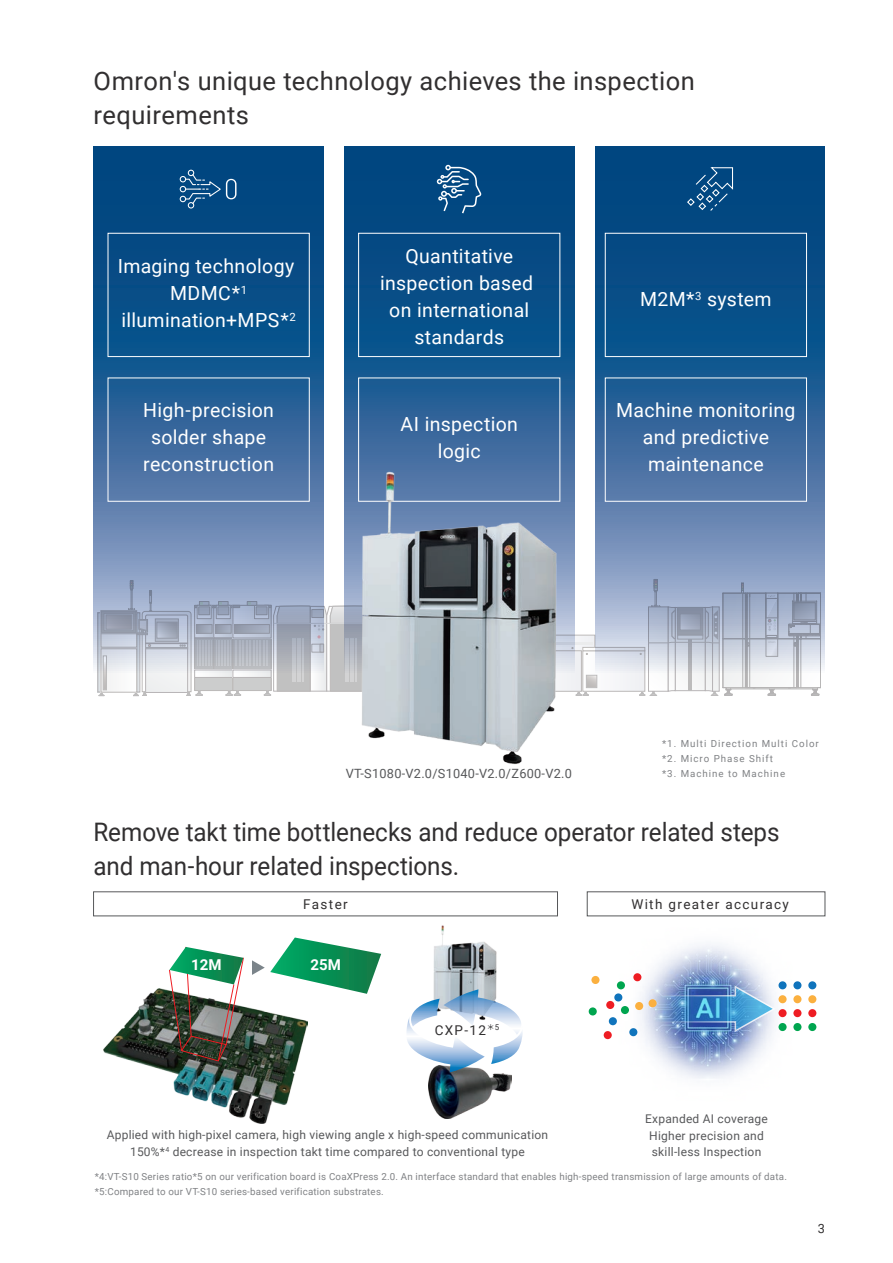
<style>
.page{position:relative;width:893px;height:1263px;background:#fff}
.page>*{position:absolute;margin:0;border:0;box-sizing:border-box;transform-origin:0 0}
.t1{font:25.5px/34.5px "Roboto";letter-spacing:.005em;color:#312f30;scale:.95 1}
.t2{font:25.5px/34.5px "Roboto";letter-spacing:.005em;color:#312f30}
.t3{font:19.5px/27px "Roboto";letter-spacing:.015em;color:#fff;text-align:center}
.t4{font:700 15px "Roboto";color:#fff}
.t5{font:13.5px "Roboto";letter-spacing:.1em;color:#312f30}
.t6{font:12.75px "Roboto";letter-spacing:.02em;color:#57585a}
.t7{font:12.75px "Roboto";color:#312f30}
.t8{font:12px/16.5px "Roboto";letter-spacing:.02em;color:#57585a;text-align:center}
.t9{font:9.75px/15px "Roboto";letter-spacing:.02em;color:#808285}
.t10{font:9.75px/15px "Roboto";letter-spacing:.1em;color:#808285}
</style>
<div class="page">
<svg style="left:94px;top:146px;width:229px;height:550px;background:#2e6498"></svg>
<svg style="left:344px;top:146px;width:230px;height:278px;background:#0d5189"></svg>
<svg style="left:595px;top:146px;width:230px;height:546px;background:#306599"></svg>
<div style="left:108px;top:233px;width:201px;height:124px;border:1px solid #fff"></div>
<div style="left:358px;top:233px;width:202px;height:124px;border:1px solid #fff"></div>
<div style="left:605px;top:233px;width:202px;height:124px;border:1px solid #fff"></div>
<div style="left:605px;top:378px;width:202px;height:123px;border:1px solid #fff"></div>
<svg style="left:550px;top:635px;width:45px;height:16px"></svg>
<svg style="left:586px;top:653px;width:53px;height:36px"></svg>
<svg style="left:639px;top:579px;width:183px;height:117px"></svg>
<svg style="left:579px;top:675px;width:18px;height:21px"></svg>
<hr style="left:553px;top:642px;width:39px;height:3px;background:#bdc0c4">
<svg style="left:241px;top:640px;width:23px;height:28px"></svg>
<hr style="left:242px;top:641px;width:2px;height:25px;background:#6c6d70">
<hr style="left:246px;top:641px;width:2px;height:25px;background:#6c6d70">
<hr style="left:249px;top:641px;width:2px;height:25px;background:#6c6d70">
<svg style="left:253px;top:641px;width:1px;height:25px"></svg>
<hr style="left:256px;top:641px;width:2px;height:25px;background:#6c6d70">
<hr style="left:259px;top:641px;width:2px;height:25px;background:#6c6d70">
<hr style="left:263px;top:641px;width:2px;height:25px;background:#6c6d70">
<svg style="left:241px;top:607px;width:23px;height:29px"></svg>
<div style="left:235px;top:624px;width:34px;height:9px;background:#9da5b7"></div>
<svg style="left:255px;top:605px;width:14px;height:14px"></svg>
<div style="left:256px;top:607px;width:11px;height:8px;background:#94a0b8"></div>
<div style="left:233px;top:677px;width:38px;height:13px;background:#cccdcd"></div>
<div style="left:233px;top:670px;width:38px;height:7px;background:#f3f4f4"></div>
<svg style="left:264px;top:579px;width:75px;height:117px"></svg>
<svg style="left:99px;top:579px;width:142px;height:118px;background:#b9c1d0"></svg>
<div style="left:188px;top:202px;width:6px;height:7px;border:1px solid #fff;border-radius:50%"></div>
<svg style="left:180px;top:170px;width:56px;height:35px;background:#246092"></svg>
<svg style="left:686px;top:166px;width:48px;height:46px;background:#1d5b8e"></svg>
<svg style="left:437px;top:165px;width:44px;height:48px;background:#326a99"></svg>
<img style="left:428px;top:1072px;width:84px;height:47px">
<img style="left:426px;top:916px;width:77px;height:73px">
<img style="left:103px;top:988px;width:205px;height:135px">
<div style="left:93px;top:891px;width:465px;height:25px;border:1px solid #57585a"></div>
<div style="left:587px;top:891px;width:238px;height:25px;border:1px solid #57585a"></div>
<svg style="left:406px;top:989px;width:117px;height:83px"></svg>
<svg style="left:169px;top:946px;width:75px;height:115px"></svg>
<svg style="left:252px;top:937px;width:129px;height:57px"></svg>
<img style="left:596px;top:914px;width:224px;height:165px">
<img style="left:653px;top:985px;width:123px;height:47px">
<div style="left:614px;top:993px;width:8px;height:8px;background:#1074bc;border-radius:50%"></div>
<div style="left:609px;top:1017px;width:8px;height:8px;background:#1074bc;border-radius:50%"></div>
<div style="left:629px;top:1028px;width:8px;height:8px;background:#1074bc;border-radius:50%"></div>
<div style="left:591px;top:976px;width:8px;height:8px;background:#fbb03f;border-radius:50%"></div>
<div style="left:635px;top:1002px;width:8px;height:8px;background:#fbb03f;border-radius:50%"></div>
<div style="left:649px;top:999px;width:8px;height:8px;background:#fbb03f;border-radius:50%"></div>
<div style="left:633px;top:973px;width:8px;height:8px;background:#ee1d23;border-radius:50%"></div>
<div style="left:606px;top:1001px;width:8px;height:8px;background:#ee1d23;border-radius:50%"></div>
<div style="left:604px;top:1031px;width:8px;height:8px;background:#ee1d23;border-radius:50%"></div>
<div style="left:617px;top:981px;width:8px;height:8px;background:#00a54f;border-radius:50%"></div>
<div style="left:589px;top:1007px;width:8px;height:8px;background:#00a54f;border-radius:50%"></div>
<div style="left:621px;top:1006px;width:8px;height:8px;background:#00a54f;border-radius:50%"></div>
<div style="left:778px;top:981px;width:9px;height:8px;background:#1074bc;border-radius:50%"></div>
<div style="left:793px;top:981px;width:8px;height:8px;background:#1074bc;border-radius:50%"></div>
<div style="left:808px;top:981px;width:8px;height:8px;background:#1074bc;border-radius:50%"></div>
<div style="left:778px;top:995px;width:9px;height:8px;background:#fbb03f;border-radius:50%"></div>
<div style="left:793px;top:995px;width:8px;height:8px;background:#fbb03f;border-radius:50%"></div>
<div style="left:808px;top:995px;width:8px;height:8px;background:#fbb03f;border-radius:50%"></div>
<div style="left:778px;top:1009px;width:9px;height:8px;background:#ee1d23;border-radius:50%"></div>
<div style="left:793px;top:1009px;width:8px;height:8px;background:#ee1d23;border-radius:50%"></div>
<div style="left:808px;top:1009px;width:8px;height:8px;background:#ee1d23;border-radius:50%"></div>
<div style="left:778px;top:1023px;width:9px;height:8px;background:#00a54f;border-radius:50%"></div>
<div style="left:793px;top:1023px;width:8px;height:8px;background:#00a54f;border-radius:50%"></div>
<div style="left:808px;top:1023px;width:8px;height:8px;background:#00a54f;border-radius:50%"></div>
<img style="left:339px;top:424px;width:240px;height:340px">
<h1 class="t2" style="left:94px;top:63px;width:603px">Omron's unique technology achieves the inspection requirements</h1>
<p class="t3" style="left:118px;top:252px;width:180px">Imaging technology<br>MDMC*<sup>1 </sup>illumination+MPS*<sup>2</sup></p>
<p class="t3" style="left:380px;top:242px;width:154px">Quantitative inspection based on international standards</p>
<p class="t3" style="left:143px;top:396px;width:132px">High-precision solder shape reconstruction</p>
<p class="t3" style="left:401px;top:410px;width:119px">AI inspection logic</p>
<p class="t3" style="left:640px;top:285px;width:133px">M2M*<sup>3</sup> system</p>
<p class="t3" style="left:616px;top:396px;width:181px">Machine monitoring and predictive maintenance</p>
<p class="t6" style="left:346px;top:765px;width:228px">VT-S1080-V2.0/S1040-V2.0/Z600-V2.0</p>
<p class="t10" style="left:662px;top:736px;width:158px">*1. Multi Direction Multi Color *2. Micro Phase Shift<br>*3. Machine to Machine</p>
<h1 class="t1" style="left:94px;top:813px;width:724px">Remove takt time bottlenecks and reduce operator related steps and man-hour related inspections.</h1>
<p class="t5" style="left:303px;top:895px;width:46px">Faster</p>
<p class="t5" style="left:631px;top:895px;width:159px">With greater accuracy</p>
<p class="t4" style="left:191px;top:954px;width:32px">12M</p>
<p class="t4" style="left:311px;top:954px;width:32px">25M</p>
<p class="t5" style="left:435px;top:1021px;width:66px">CXP-12<sup>＊</sup><sup>5</sup></p>
<p class="t8" style="left:107px;top:1126px;width:443px">Applied with high-pixel camera, high viewing angle x high-speed communication<br>150%*<sup>4</sup> decrease in inspection takt time compared to conventional type</p>
<p class="t8" style="left:645px;top:1110px;width:124px">Expanded AI coverage<br>Higher precision and skill-less Inspection</p>
<p class="t9" style="left:95px;top:1169px;width:693px">*4:VT-S10 Series ratio*5 on our verification board is CoaXPress 2.0. An interface standard that enables high-speed transmission of large amounts of data. *5:Compared to our VT-S10 series-based verification substrates.</p>
<p class="t7" style="left:818px;top:1220px;width:9px">3</p>
</div>
